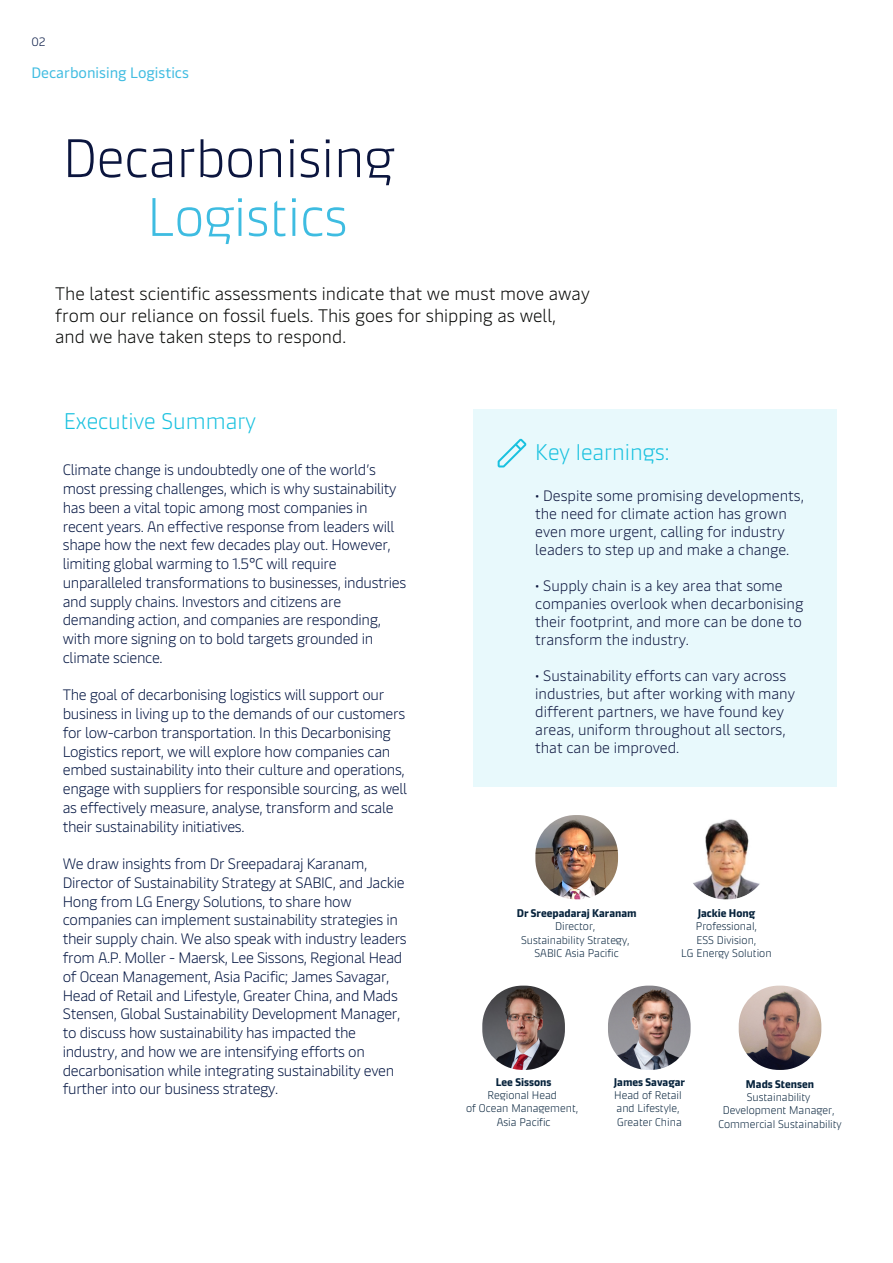
<style>
.page{position:relative;width:893px;height:1263px;background:#fff}
.page>*{position:absolute;margin:0;border:0;box-sizing:border-box;transform-origin:0 0}
.t1{font:300 54px "Maersk Headline";color:#0b153e}
.t2{font:300 54px "Maersk Headline";color:#3ebce1}
.t3{font:300 22.5px "Maersk Headline";color:#18c1df}
.t4{font:300 18px/21.6px "Maersk Text";color:#040503}
.t5{font:300 15px/18.8px "Maersk Text";letter-spacing:-.02em;color:#001340}
.t6{font:300 15px/18px "Maersk Text";color:#0c153e}
.t7{font:15px "Maersk Text";color:#40bce1}
.t8{font:300 12px "Maersk Text";color:#001340}
.t9{font:300 11.1px/13.4px "Maersk Headline";color:#07233c;text-align:center}
.t10{font:700 11.1px "Maersk Headline";color:#07233c}
</style>
<div class="page">
<div style="left:474px;top:409px;width:363px;height:378px;background:#e8f9fc"></div>
<svg style="left:498px;top:439px;width:29px;height:28px"></svg>
<img style="left:482px;top:985px;width:83px;height:85px">
<img style="left:739px;top:985px;width:82px;height:85px">
<img style="left:608px;top:985px;width:83px;height:85px">
<img style="left:535px;top:815px;width:83px;height:84px">
<img style="left:693px;top:819px;width:67px;height:81px">
<p class="t8" style="left:31px;top:31px;width:16px">02</p>
<p class="t7" style="left:31px;top:60px;width:159px">Decarbonising Logistics</p>
<h1 class="t1" style="left:63px;top:116px;width:333px">Decarbonising</h1>
<h1 class="t2" style="left:147px;top:175px;width:202px">Logistics</h1>
<p class="t4" style="left:55px;top:280px;width:536px">The latest scientific assessments indicate that we must move away from our reliance on fossil fuels. This goes for shipping as well, and we have taken steps to respond.</p>
<h2 class="t3" style="left:64px;top:403px;width:194px">Executive Summary</h2>
<p class="t5" style="left:63px;top:459px;width:345px">Climate change is undoubtedly one of the world’s most pressing challenges, which is why sustainability has been a vital topic among most companies in recent years. An effective response from leaders will shape how the next few decades play out. However, limiting global warming to 1.5°C will require unparalleled transformations to businesses, industries and supply chains. Investors and citizens are demanding action, and companies are responding, with more signing on to bold targets grounded in climate science.</p>
<p class="t5" style="left:63px;top:684px;width:346px">The goal of decarbonising logistics will support our business in living up to the demands of our customers for low-carbon transportation. In this Decarbonising Logistics report, we will explore how companies can embed sustainability into their culture and operations, engage with suppliers for responsible sourcing, as well as effectively measure, analyse, transform and scale their sustainability initiatives.</p>
<p class="t5" style="left:63px;top:852px;width:346px">We draw insights from Dr Sreepadaraj Karanam, Director of Sustainability Strategy at SABIC, and Jackie Hong from LG Energy Solutions, to share how companies can implement sustainability strategies in their supply chain. We also speak with industry leaders from A.P. Moller - Maersk, Lee Sissons, Regional Head of Ocean Management, Asia Pacific; James Savagar, Head of Retail and Lifestyle, Greater China, and Mads Stensen, Global Sustainability Development Manager, to discuss how sustainability has impacted the industry, and how we are intensifying efforts on decarbonisation while integrating sustainability even further into our business strategy.</p>
<h2 class="t3" style="left:535px;top:435px;width:136px">Key learnings:</h2>
<p class="t6" style="left:535px;top:484px;width:270px">• Despite some promising developments, the need for climate action has grown even more urgent, calling for industry leaders to step up and make a change.</p>
<p class="t6" style="left:535px;top:574px;width:270px">• Supply chain is a key area that some companies overlook when decarbonising their footprint, and more can be done to transform the industry.</p>
<p class="t6" style="left:535px;top:664px;width:261px">• Sustainability efforts can vary across industries, but after working with many different partners, we have found key areas, uniform throughout all sectors, that can be improved.</p>
<p class="t10" style="left:517px;top:904px;width:121px">Dr Sreepadaraj Karanam</p>
<p class="t9" style="left:521px;top:918px;width:110px">Director,<br>Sustainability Strategy,<br>SABIC Asia Pacific</p>
<p class="t10" style="left:698px;top:904px;width:59px">Jackie Hong</p>
<p class="t9" style="left:681px;top:918px;width:92px">Professional,<br>ESS Division,<br>LG Energy Solution</p>
<p class="t10" style="left:496px;top:1073px;width:57px">Lee Sissons</p>
<p class="t9" style="left:466px;top:1087px;width:113px">Regional Head<br>of Ocean Management,<br>Asia Pacific</p>
<p class="t10" style="left:614px;top:1073px;width:73px">James Savagar</p>
<p class="t9" style="left:614px;top:1087px;width:69px;text-align:left">Head of Retail and Lifestyle,<br>Greater China</p>
<p class="t10" style="left:746px;top:1075px;width:70px">Mads Stensen</p>
<p class="t9" style="left:718px;top:1089px;width:125px">Sustainability<br>Development Manager,<br>Commercial Sustainability</p>
</div>
